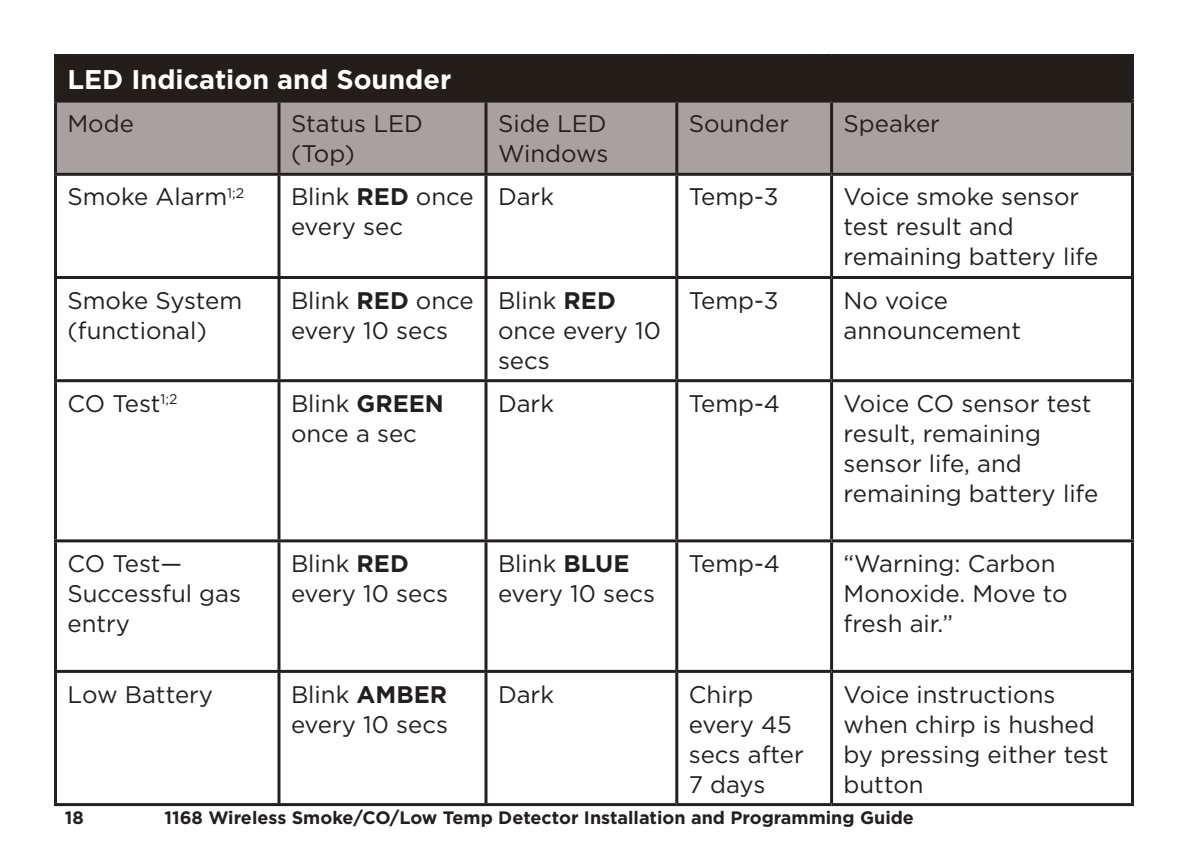
<style>
.page{position:relative;width:1188px;height:864px;background:#fff}
.page>*{position:absolute;margin:0;border:0;box-sizing:border-box;transform-origin:0 0}
.Header_3{font:700 27px "Gotham";color:#fff}
.Body_text{font:24px/30px "Gotham";color:#231f20}
.t1{font:700 18px "Gotham";color:#231f20}
.s1{font-weight:700}
</style>
<div class="page">
<div style="left:56px;top:56px;width:1076px;height:45px;background:#241e1b"></div>
<div style="left:57px;top:103px;width:1074px;height:70px;background:#a7a2a0"></div>
<hr style="left:54px;top:54px;width:225px;height:3px;background:#231f20">
<hr style="left:54px;top:57px;width:3px;height:43px;background:#231f20">
<hr style="left:279px;top:54px;width:207px;height:3px;background:#231f20">
<hr style="left:486px;top:54px;width:191px;height:3px;background:#231f20">
<hr style="left:677px;top:54px;width:155px;height:3px;background:#231f20">
<hr style="left:832px;top:54px;width:302px;height:3px;background:#231f20">
<hr style="left:1131px;top:57px;width:3px;height:43px;background:#231f20">
<hr style="left:54px;top:100px;width:225px;height:3px;background:#231f20">
<hr style="left:54px;top:103px;width:3px;height:70px;background:#231f20">
<hr style="left:279px;top:100px;width:207px;height:3px;background:#231f20">
<hr style="left:278px;top:103px;width:2px;height:70px;background:#231f20">
<hr style="left:486px;top:100px;width:191px;height:3px;background:#231f20">
<svg style="left:484px;top:103px;width:4px;height:70px"></svg>
<hr style="left:677px;top:100px;width:155px;height:3px;background:#231f20">
<hr style="left:675px;top:103px;width:3px;height:70px;background:#231f20">
<hr style="left:832px;top:100px;width:302px;height:3px;background:#231f20">
<hr style="left:830px;top:103px;width:3px;height:70px;background:#231f20">
<hr style="left:1131px;top:103px;width:3px;height:70px;background:#231f20">
<hr style="left:54px;top:173px;width:225px;height:3px;background:#231f20">
<hr style="left:54px;top:176px;width:3px;height:100px;background:#231f20">
<hr style="left:279px;top:173px;width:207px;height:3px;background:#231f20">
<hr style="left:278px;top:176px;width:2px;height:100px;background:#231f20">
<hr style="left:486px;top:173px;width:191px;height:3px;background:#231f20">
<svg style="left:484px;top:176px;width:4px;height:100px"></svg>
<hr style="left:677px;top:173px;width:155px;height:3px;background:#231f20">
<hr style="left:675px;top:176px;width:3px;height:100px;background:#231f20">
<hr style="left:832px;top:173px;width:302px;height:3px;background:#231f20">
<hr style="left:830px;top:176px;width:3px;height:100px;background:#231f20">
<hr style="left:1131px;top:176px;width:3px;height:100px;background:#231f20">
<hr style="left:54px;top:276px;width:225px;height:3px;background:#231f20">
<hr style="left:54px;top:279px;width:3px;height:100px;background:#231f20">
<hr style="left:279px;top:276px;width:207px;height:3px;background:#231f20">
<hr style="left:278px;top:279px;width:2px;height:100px;background:#231f20">
<hr style="left:486px;top:276px;width:191px;height:3px;background:#231f20">
<svg style="left:484px;top:279px;width:4px;height:100px"></svg>
<hr style="left:677px;top:276px;width:155px;height:3px;background:#231f20">
<hr style="left:675px;top:279px;width:3px;height:100px;background:#231f20">
<hr style="left:832px;top:276px;width:302px;height:3px;background:#231f20">
<hr style="left:830px;top:279px;width:3px;height:100px;background:#231f20">
<hr style="left:1131px;top:279px;width:3px;height:100px;background:#231f20">
<hr style="left:54px;top:379px;width:225px;height:3px;background:#231f20">
<hr style="left:54px;top:382px;width:3px;height:157px;background:#231f20">
<hr style="left:279px;top:379px;width:207px;height:3px;background:#231f20">
<hr style="left:278px;top:382px;width:2px;height:157px;background:#231f20">
<hr style="left:486px;top:379px;width:191px;height:3px;background:#231f20">
<svg style="left:484px;top:382px;width:4px;height:157px"></svg>
<hr style="left:677px;top:379px;width:155px;height:3px;background:#231f20">
<hr style="left:675px;top:382px;width:3px;height:157px;background:#231f20">
<hr style="left:832px;top:379px;width:302px;height:3px;background:#231f20">
<hr style="left:830px;top:382px;width:3px;height:157px;background:#231f20">
<hr style="left:1131px;top:382px;width:3px;height:157px;background:#231f20">
<hr style="left:54px;top:539px;width:225px;height:3px;background:#231f20">
<hr style="left:54px;top:542px;width:3px;height:128px;background:#231f20">
<hr style="left:279px;top:539px;width:207px;height:3px;background:#231f20">
<hr style="left:278px;top:542px;width:2px;height:128px;background:#231f20">
<hr style="left:486px;top:539px;width:191px;height:3px;background:#231f20">
<svg style="left:484px;top:542px;width:4px;height:128px"></svg>
<hr style="left:677px;top:539px;width:155px;height:3px;background:#231f20">
<hr style="left:675px;top:542px;width:3px;height:128px;background:#231f20">
<hr style="left:832px;top:539px;width:302px;height:3px;background:#231f20">
<hr style="left:830px;top:542px;width:3px;height:128px;background:#231f20">
<hr style="left:1131px;top:542px;width:3px;height:128px;background:#231f20">
<hr style="left:54px;top:670px;width:225px;height:3px;background:#231f20">
<hr style="left:54px;top:673px;width:3px;height:130px;background:#231f20">
<hr style="left:279px;top:670px;width:207px;height:3px;background:#231f20">
<hr style="left:278px;top:673px;width:2px;height:130px;background:#231f20">
<hr style="left:486px;top:670px;width:191px;height:3px;background:#231f20">
<svg style="left:484px;top:673px;width:4px;height:130px"></svg>
<hr style="left:677px;top:670px;width:155px;height:3px;background:#231f20">
<hr style="left:675px;top:673px;width:3px;height:130px;background:#231f20">
<hr style="left:832px;top:670px;width:302px;height:3px;background:#231f20">
<hr style="left:830px;top:673px;width:3px;height:130px;background:#231f20">
<hr style="left:1131px;top:673px;width:3px;height:130px;background:#231f20">
<hr style="left:54px;top:803px;width:225px;height:3px;background:#231f20">
<hr style="left:279px;top:803px;width:207px;height:3px;background:#231f20">
<hr style="left:486px;top:803px;width:191px;height:3px;background:#231f20">
<hr style="left:677px;top:803px;width:155px;height:3px;background:#231f20">
<hr style="left:832px;top:803px;width:302px;height:3px;background:#231f20">
<p class="Header_3" style="left:68px;top:62px;width:385px">LED Indication and Sounder</p>
<p class="Body_text" style="left:68px;top:108px;width:68px">Mode</p>
<p class="Body_text" style="left:291px;top:108px;width:133px">Status LED (Top)</p>
<p class="Body_text" style="left:498px;top:108px;width:112px">Side LED<br>Windows</p>
<p class="Body_text" style="left:689px;top:108px;width:102px">Sounder</p>
<p class="Body_text" style="left:844px;top:108px;width:98px">Speaker</p>
<p class="Body_text" style="left:68px;top:181px;width:178px">Smoke Alarm<sup>1;2</sup></p>
<p class="Body_text" style="left:291px;top:181px;width:184px">Blink <span class="s1">RED</span> once every sec</p>
<p class="Body_text" style="left:498px;top:181px;width:58px">Dark</p>
<p class="Body_text" style="left:689px;top:181px;width:91px">Temp-3</p>
<p class="Body_text" style="left:844px;top:181px;width:256px">Voice smoke sensor test result and remaining battery life</p>
<p class="Body_text" style="left:68px;top:285px;width:176px">Smoke System (functional)</p>
<p class="Body_text" style="left:291px;top:285px;width:184px">Blink <span class="s1">RED</span> once every 10 secs</p>
<p class="Body_text" style="left:498px;top:285px;width:165px">Blink <span class="s1">RED </span>once every 10 secs</p>
<p class="Body_text" style="left:689px;top:285px;width:91px">Temp-3</p>
<p class="Body_text" style="left:844px;top:285px;width:179px">No voice announcement</p>
<p class="Body_text" style="left:68px;top:388px;width:111px">CO Test<sup>1;2</sup></p>
<p class="Body_text" style="left:291px;top:388px;width:154px">Blink <span class="s1">GREEN </span>once a sec</p>
<p class="Body_text" style="left:498px;top:388px;width:58px">Dark</p>
<p class="Body_text" style="left:689px;top:388px;width:93px">Temp-4</p>
<p class="Body_text" style="left:844px;top:388px;width:256px">Voice CO sensor test result, remaining sensor life, and remaining battery life</p>
<p class="Body_text" style="left:68px;top:548px;width:175px">CO Test—<br>Successful gas entry</p>
<p class="Body_text" style="left:291px;top:548px;width:159px">Blink <span class="s1">RED </span>every 10 secs</p>
<p class="Body_text" style="left:498px;top:548px;width:159px">Blink <span class="s1">BLUE </span>every 10 secs</p>
<p class="Body_text" style="left:689px;top:548px;width:93px">Temp-4</p>
<p class="Body_text" style="left:844px;top:548px;width:226px">“Warning: Carbon<br>Monoxide. Move to fresh air.”</p>
<p class="Body_text" style="left:68px;top:679px;width:147px">Low Battery</p>
<p class="Body_text" style="left:291px;top:679px;width:159px">Blink <span class="s1">AMBER </span>every 10 secs</p>
<p class="Body_text" style="left:498px;top:679px;width:58px">Dark</p>
<p class="Body_text" style="left:689px;top:679px;width:116px">Chirp every 45 secs after<br>7 days</p>
<p class="Body_text" style="left:844px;top:679px;width:267px">Voice instructions when chirp is hushed by pressing either test button</p>
<p class="t1" style="left:65px;top:806px;width:20px">18</p>
<p class="t1" style="left:165px;top:806px;width:751px">1168 Wireless Smoke/CO/Low Temp Detector Installation and Programming Guide</p>
</div>
